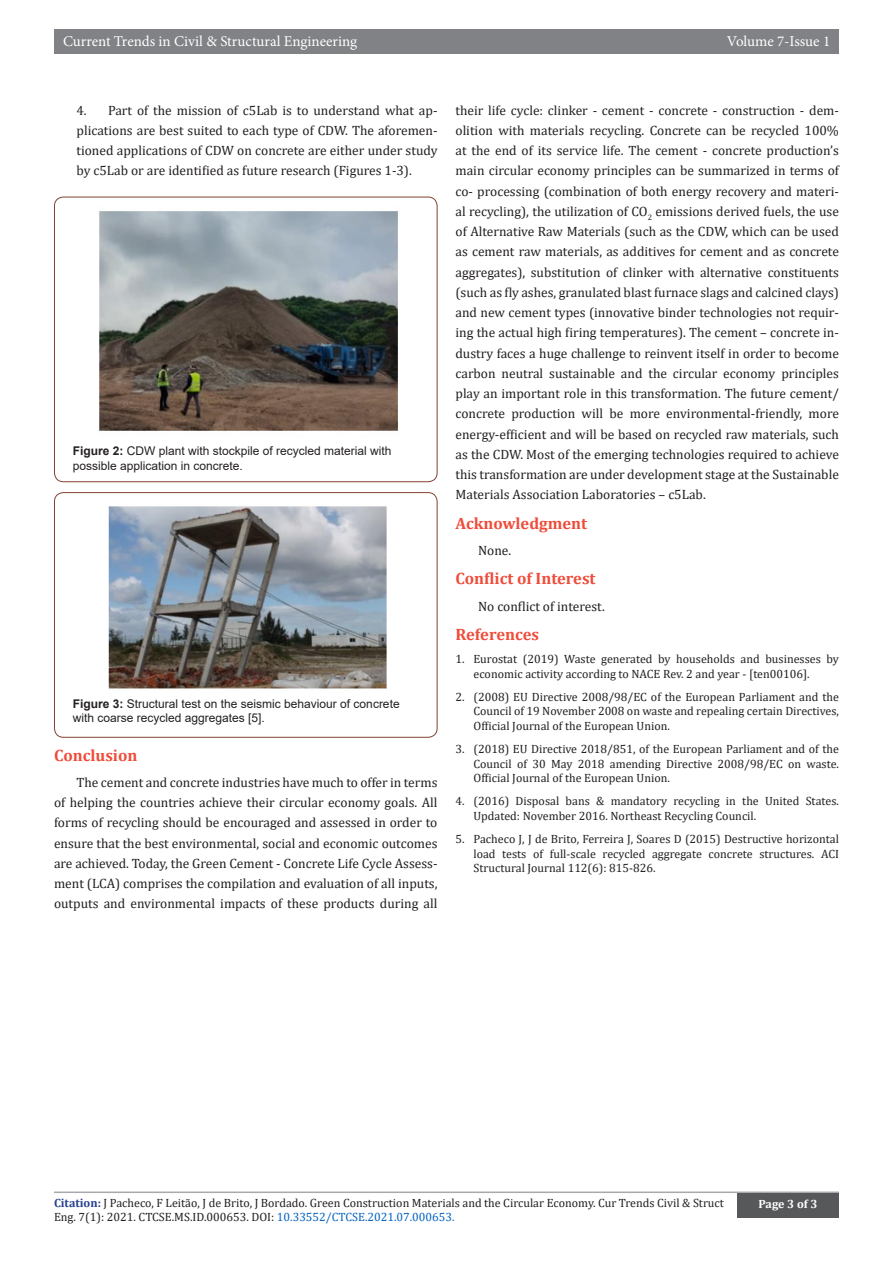
<style>
.page{position:relative;width:893px;height:1263px;background:#fff}
.page>*{position:absolute;margin:0;border:0;box-sizing:border-box;transform-origin:0 0}
.t1{font:700 16.5px "Cambria";color:#ef4c3a}
.t2{font:15px "Minion Pro";color:#fff}
.t3{font:13.5px/20.2px "Cambria";color:#231f20;text-align:justify}
.t4{font:12px/14.4px "Cambria";color:#231f20}
.t5{font:12px/14.4px "Arial";color:#231f20}
.t6{font:700 12px "Cambria";color:#fff}
.s1{font-weight:700}
.s2{font-weight:700;color:#253f8e}
.s3{color:#0563c1}
</style>
<div class="page">
<hr style="left:54px;top:1191px;width:785px;height:2px;background:#a8a9ad">
<div style="left:54px;top:29px;width:785px;height:25px;background:#808285"></div>
<div style="left:737px;top:1193px;width:102px;height:24px;background:#57585a"></div>
<div style="left:54px;top:197px;width:383px;height:285px;border:1px solid #824230;border-radius:9px"></div>
<img style="left:99px;top:211px;width:299px;height:220px">
<div style="left:54px;top:492px;width:383px;height:246px;border:1px solid #824230;border-radius:9px"></div>
<img style="left:108px;top:506px;width:279px;height:183px">
<p class="t2" style="left:63px;top:31px;width:296px">Current Trends in Civil &amp; Structural Engineering</p>
<p class="t2" style="left:727px;top:31px;width:105px">Volume 7-Issue 1</p>
<p class="t3" style="left:76px;top:100px;width:362px">4. Part of the mission of c5Lab is to understand what ap&shy;plications are best suited to each type of CDW. The aforemen&shy;tioned applications of CDW on concrete are either under study by c5Lab or are identified as future research (Figures 1-3).</p>
<p class="t5" style="left:73px;top:444px;width:320px"><span class="s1">Figure 2:</span> CDW plant with stockpile of recycled material with possible application in concrete.</p>
<p class="t5" style="left:73px;top:696px;width:328px"><span class="s1">Figure 3:</span> Structural test on the seismic behaviour of concrete with coarse recycled aggregates [5].</p>
<p class="t1" style="left:54px;top:743px;width:85px">Conclusion</p>
<p class="t3" style="left:54px;top:772px;width:385px;text-indent:22px">The cement and concrete industries have much to offer in terms of helping the countries achieve their circular economy goals. All forms of recycling should be encouraged and assessed in order to ensure that the best environmental, social and economic outcomes are achieved. Today, the Green Cement - Concrete Life Cycle Assess&shy;ment (LCA) comprises the compilation and evaluation of all inputs, outputs and environmental impacts of these products during all</p>
<p class="t3" style="left:455px;top:100px;width:385px">their life cycle: clinker - cement - concrete - construction - dem&shy;olition with materials recycling. Concrete can be recycled 100% at the end of its service life. The cement - concrete production’s main circular economy principles can be summarized in terms of co- processing (combination of both energy recovery and materi&shy;al recycling), the utilization of CO<sub>2</sub> emissions derived fuels, the use of Alternative Raw Materials (such as the CDW, which can be used as cement raw materials, as additives for cement and as concrete aggregates), substitution of clinker with alternative constituents (such as fly ashes, granulated blast furnace slags and calcined clays) and new cement types (innovative binder technologies not requir&shy;ing the actual high firing temperatures). The cement – concrete in&shy;dustry faces a huge challenge to reinvent itself in order to become carbon neutral sustainable and the circular economy principles play an important role in this transformation. The future cement/ concrete production will be more environmental-friendly, more energy-efficient and will be based on recycled raw materials, such as the CDW. Most of the emerging technologies required to achieve this transformation are under development stage at the Sustainable Materials Association Laboratories – c5Lab.</p>
<p class="t1" style="left:455px;top:511px;width:133px">Acknowledgment</p>
<p class="t3" style="left:478px;top:540px;width:35px">None.</p>
<p class="t1" style="left:455px;top:567px;width:142px">Conflict of Interest</p>
<p class="t3" style="left:478px;top:596px;width:128px">No conflict of interest.</p>
<p class="t1" style="left:455px;top:622px;width:85px">References</p>
<p class="t4" style="left:473px;top:652px;width:367px;text-indent:-18px">1. Eurostat (2019) Waste generated by households and businesses by economic activity according to NACE Rev. 2 and year - [ten00106].</p>
<p class="t4" style="left:473px;top:690px;width:367px;text-align:justify;text-indent:-18px">2. (2008) EU Directive 2008/98/EC of the European Parliament and the Council of 19 November 2008 on waste and repealing certain Directives, Official Journal of the European Union.</p>
<p class="t4" style="left:473px;top:742px;width:367px;text-align:justify;text-indent:-18px">3. (2018) EU Directive 2018/851, of the European Parliament and of the Council of 30 May 2018 amending Directive 2008/98/EC on waste.<br>Official Journal of the European Union.</p>
<p class="t4" style="left:473px;top:794px;width:367px;text-indent:-18px">4. (2016) Disposal bans &amp; mandatory recycling in the United States.<br>Updated: November 2016. Northeast Recycling Council.</p>
<p class="t4" style="left:473px;top:832px;width:367px;text-align:justify;text-indent:-18px">5. Pacheco J, J de Brito, Ferreira J, Soares D (2015) Destructive horizontal load tests of full-scale recycled aggregate concrete structures. ACI Structural Journal 112(6): 815-826.</p>
<p class="t4" style="left:54px;top:1195px;width:671px"><span class="s2">Citation:</span> J Pacheco, F Leitão, J de Brito, J Bordado. Green Construction Materials and the Circular Economy. Cur Trends Civil &amp; Struct<br>Eng. 7(1): 2021. CTCSE.MS.ID.000653. DOI: <span class="s3">10.33552/CTCSE.2021.07.000653.</span></p>
<p class="t6" style="left:758px;top:1196px;width:60px">Page 3 of 3</p>
</div>
